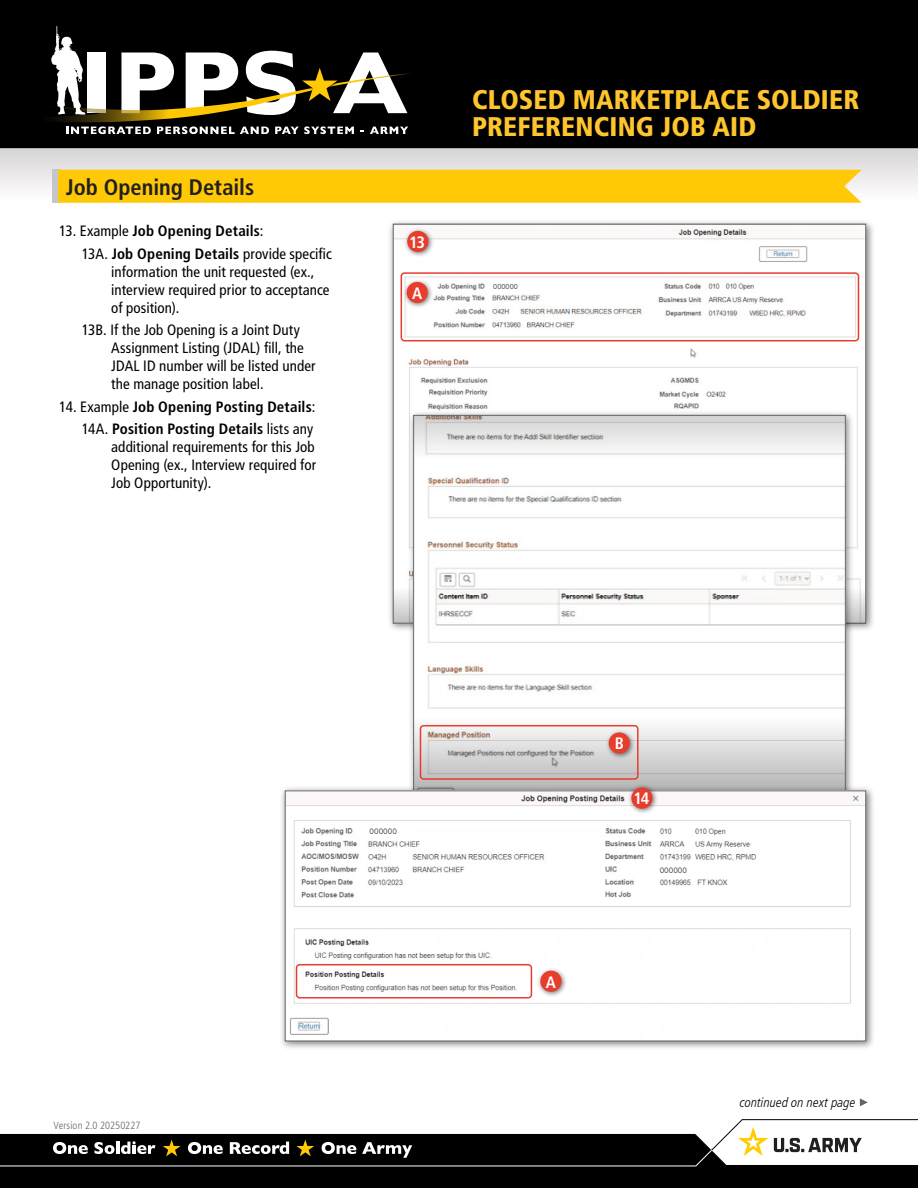
<style>
.page{position:relative;width:918px;height:1188px;background:#fff}
.page>*{position:absolute;margin:0;border:0;box-sizing:border-box;transform-origin:0 0}
.t1{font:900 condensed 27px/27px "Frutiger LT Std";letter-spacing:.005em;color:#ffc52d}
.t2{font:700 condensed 22.5px "Frutiger LT Std";color:#231f20}
.t3{font:700 condensed 16.5px "Frutiger LT Std";color:#fff}
.t4{font:condensed 15px/18px "Frutiger LT Std";letter-spacing:.005em;color:#000}
.t5{font:700 condensed 15px/22.5px "Frutiger LT Std";letter-spacing:.01em;color:#000}
.t6{font:italic 300 condensed 13.35px "Frutiger LT Pro";letter-spacing:.005em;color:#000}
.t7{font:300 condensed 10.5px "Frutiger LT Std";letter-spacing:.005em;color:#63656a}
.t8{font:8.25px "Proxima Nova";color:#404041;scale:.9 1}
.t9{font:7.5px "Proxima Nova";color:#404041;scale:.9 1}
.s1{font-weight:400}
</style>
<div class="page">
<svg style="left:0;top:148px;width:918px;height:41px;background:#dedbdb"></svg>
<div style="left:52px;top:170px;width:8px;height:33px;background:#c4c6c8"></div>
<div style="left:58px;top:170px;width:804px;height:33px;background:#ffc905"></div>
<svg style="left:860px;top:1098px;width:8px;height:8px"></svg>
<div style="left:0;top:1166px;width:918px;height:22px;background:#000"></div>
<svg style="left:0;top:1119px;width:918px;height:47px"></svg>
<img style="left:389px;top:221px;width:484px;height:409px">
<img style="left:395px;top:226px;width:469px;height:396px">
<img style="left:405px;top:407px;width:453px;height:376px">
<img style="left:415px;top:417px;width:429px;height:366px">
<img style="left:281px;top:783px;width:592px;height:265px">
<img style="left:287px;top:792px;width:577px;height:247px">
<div style="left:285px;top:790px;width:581px;height:251px;border:1px solid #63656a"></div>
<div style="left:491px;top:280px;width:45px;height:14px;background:#fff"></div>
<div style="left:658px;top:862px;width:44px;height:16px;background:#fff"></div>
<div style="left:368px;top:824px;width:44px;height:16px;background:#fff"></div>
<img style="left:603px;top:728px;width:33px;height:33px">
<div style="left:609px;top:732px;width:21px;height:22px;background:#e73d2d;border-radius:50%"></div>
<img style="left:404px;top:276px;width:31px;height:35px">
<div style="left:407px;top:282px;width:21px;height:21px;background:#e73d2d;border-radius:50%"></div>
<img style="left:535px;top:965px;width:34px;height:35px">
<div style="left:540px;top:971px;width:22px;height:21px;background:#e73d2d;border-radius:50%"></div>
<div style="left:296px;top:964px;width:236px;height:35px;border:2px solid #e73d2d;border-radius:3px"></div>
<img style="left:402px;top:225px;width:34px;height:35px">
<div style="left:407px;top:231px;width:21px;height:21px;background:#e73d2d;border-radius:50%"></div>
<div style="left:401px;top:272px;width:458px;height:69px;border:2px solid #e73d2d;border-radius:3px"></div>
<img style="left:626px;top:782px;width:34px;height:34px">
<div style="left:631px;top:788px;width:22px;height:21px;background:#e73d2d;border-radius:50%"></div>
<div style="left:420px;top:725px;width:219px;height:55px;border:2px solid #e73d2d;border-radius:3px"></div>
<div style="left:0;top:0;width:918px;height:148px;background:#000"></div>
<svg style="left:51px;top:26px;width:359px;height:108px"></svg>
<h2 class="t2" style="left:66px;top:174px;width:190px">Job Opening Details</h2>
<p class="t5" style="left:82px;top:220px;width:252px;text-indent:-23px"><span class="s1">13. Example</span> Job Opening Details<span class="s1">:<br>13A.</span> Job Opening Details <span class="s1">provide specific</span></p>
<p class="t4" style="left:111px;top:263px;width:220px">information the unit requested (ex., interview required prior to acceptance of position).</p>
<p class="t4" style="left:111px;top:321px;width:206px;text-indent:-29px">13B. If the Job Opening is a Joint Duty Assignment Listing (JDAL) fill, the JDAL ID number will be listed under the manage position label.</p>
<p class="t5" style="left:59px;top:395px;width:258px;text-align:right"><span class="s1">14. Example</span> Job Opening Posting Details<span class="s1">:<br>14A.</span> Position Posting Details <span class="s1">lists any</span></p>
<p class="t4" style="left:111px;top:438px;width:206px;text-align:justify">additional requirements for this Job Opening (ex., Interview required for Job Opportunity).</p>
<p class="t3" style="left:409px;top:232px;width:17px">13</p>
<p class="t3" style="left:412px;top:283px;width:12px">A</p>
<h1 class="t1" style="left:472px;top:86px;width:389px">CLOSED MARKETPLACE SOLDIER<br>PREFERENCING JOB AID</h1>
<p class="t9" style="left:493px;top:281px;width:29px">000000</p>
<p class="t7" style="left:54px;top:1119px;width:88px">Version 2.0 20250227</p>
<p class="t8" style="left:370px;top:825px;width:32px">000000</p>
<p class="t3" style="left:546px;top:972px;width:12px">A</p>
<p class="t3" style="left:615px;top:734px;width:11px">B</p>
<p class="t3" style="left:633px;top:789px;width:17px">14</p>
<p class="t8" style="left:660px;top:864px;width:32px">000000</p>
<p class="t6" style="left:740px;top:1094px;width:117px">continued on next page</p>
</div>
